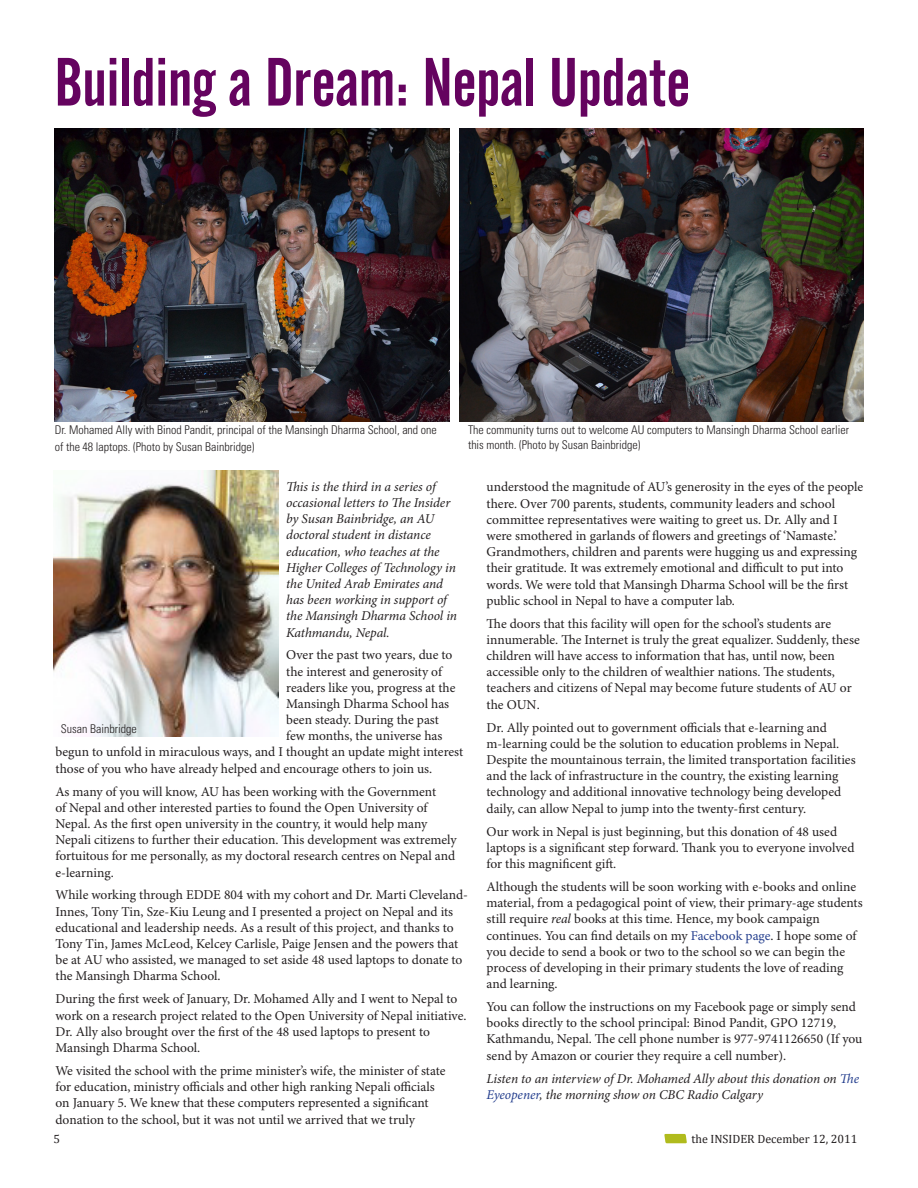
<style>
.page{position:relative;width:918px;height:1188px;background:#fff}
.page>*{position:absolute;margin:0;border:0;box-sizing:border-box;transform-origin:0 0}
.t1{font:67.5px "Alternate Gothic No 2 BT";letter-spacing:-.01em;color:#65035f}
.t2{font:13.5px/16.2px "Minion Pro";color:#231f20}
.t3{font:italic 13.5px/16.2px "Minion Pro";letter-spacing:-.01em;color:#231f20}
.t4{font:300 condensed 12px/14.4px "Univers";color:#231f20}
.t5{font:12px "Cambria";color:#231f20}
.s1{font-style:italic}
.s2{color:#253f8e}
</style>
<div class="page">
<svg style="left:664px;top:1134px;width:23px;height:9px"></svg>
<img style="left:54px;top:128px;width:396px;height:294px">
<img style="left:459px;top:128px;width:405px;height:294px">
<img style="left:53px;top:470px;width:225px;height:267px">
<p class="t1" style="left:54px;top:45px;width:638px">Building a Dream: Nepal Update</p>
<p class="t4" style="left:55px;top:422px;width:384px;line-height:16.2px">Dr. Mohamed Ally with Binod Pandit, principal of the Mansingh Dharma School, and one of the 48 laptops. (Photo by Susan Bainbridge)</p>
<p class="t4" style="left:468px;top:423px;width:383px">The community turns out to welcome AU computers to Mansingh Dharma School earlier this month. (Photo by Susan Bainbridge)</p>
<p class="t3" style="left:286px;top:479px;width:172px">This is the third in a series of occasional letters to The Insider by Susan Bainbridge, an AU doctoral student in distance education, who teaches at the<br>Higher Colleges of Technology in the United Arab Emirates and has been working in support of the Mansingh Dharma School in<br>Kathmandu, Nepal.</p>
<p class="t2" style="left:286px;top:648px;width:171px">Over the past two years, due to the interest and generosity of readers like you, progress at the<br>Mansingh Dharma School has been steady. During the past few months, the universe has</p>
<p class="t4" style="left:61px;top:721px;width:77px">Susan Bainbridge</p>
<p class="t2" style="left:56px;top:744px;width:409px">begun to unfold in miraculous ways, and I thought an update might interest those of you who have already helped and encourage others to join us.</p>
<p class="t2" style="left:56px;top:784px;width:403px">As many of you will know, AU has been working with the Government<br>of Nepal and other interested parties to found the Open University of Nepal. As the first open university in the country, it would help many Nepali citizens to further their education. This development was extremely fortuitous for me personally, as my doctoral research centres on Nepal and e-learning.</p>
<p class="t2" style="left:56px;top:888px;width:414px">While working through EDDE 804 with my cohort and Dr. Marti Cleveland-Innes, Tony Tin, Sze-Kiu Leung and I presented a project on Nepal and its educational and leadership needs. As a result of this project, and thanks to Tony Tin, James McLeod, Kelcey Carlisle, Paige Jensen and the powers that be at AU who assisted, we managed to set aside 48 used laptops to donate to the Mansingh Dharma School.</p>
<p class="t2" style="left:56px;top:992px;width:413px">During the first week of January, Dr. Mohamed Ally and I went to Nepal to work on a research project related to the Open University of Nepal initiative.<br>Dr. Ally also brought over the first of the 48 used laptops to present to Mansingh Dharma School.</p>
<p class="t2" style="left:56px;top:1063px;width:392px">We visited the school with the prime minister’s wife, the minister of state for education, ministry officials and other high ranking Nepali officials on January 5. We knew that these computers represented a significant donation to the school, but it was not until we arrived that we truly</p>
<p class="t2" style="left:487px;top:479px;width:378px">understood the magnitude of AU’s generosity in the eyes of the people there. Over 700 parents, students, community leaders and school committee representatives were waiting to greet us. Dr. Ally and I were smothered in garlands of flowers and greetings of ‘Namaste.’ Grandmothers, children and parents were hugging us and expressing their gratitude. It was extremely emotional and difficult to put into words. We were told that Mansingh Dharma School will be the first public school in Nepal to have a computer lab.</p>
<p class="t2" style="left:487px;top:616px;width:375px">The doors that this facility will open for the school’s students are innumerable. The Internet is truly the great equalizer. Suddenly, these children will have access to information that has, until now, been accessible only to the children of wealthier nations. The students, teachers and citizens of Nepal may become future students of AU or the OUN.</p>
<p class="t2" style="left:487px;top:720px;width:371px">Dr. Ally pointed out to government officials that e-learning and m-learning could be the solution to education problems in Nepal.<br>Despite the mountainous terrain, the limited transportation facilities and the lack of infrastructure in the country, the existing learning technology and additional innovative technology being developed daily, can allow Nepal to jump into the twenty-first century.</p>
<p class="t2" style="left:487px;top:824px;width:369px">Our work in Nepal is just beginning, but this donation of 48 used laptops is a significant step forward. Thank you to everyone involved for this magnificent gift.</p>
<p class="t2" style="left:487px;top:879px;width:378px">Although the students will be soon working with e-books and online material, from a pedagogical point of view, their primary-age students still require <span class="s1">real</span> books at this time. Hence, my book campaign continues. You can find details on my <span class="s2">Facebook page</span>. I hope some of you decide to send a book or two to the school so we can begin the process of developing in their primary students the love of reading and learning.</p>
<p class="t2" style="left:487px;top:999px;width:377px">You can follow the instructions on my Facebook page or simply send books directly to the school principal: Binod Pandit, GPO 12719, Kathmandu, Nepal. The cell phone number is 977-9741126650 (If you send by Amazon or courier they require a cell number).</p>
<p class="t3" style="left:487px;top:1071px;width:374px">Listen to an interview of Dr. Mohamed Ally about this donation on <span class="s2">The<br>Eyeopener</span>, the morning show on CBC Radio Calgary</p>
<p class="t5" style="left:53px;top:1132px;width:8px">5</p>
<p class="t5" style="left:691px;top:1132px;width:167px">the INSIDER December 12, 2011</p>
</div>
